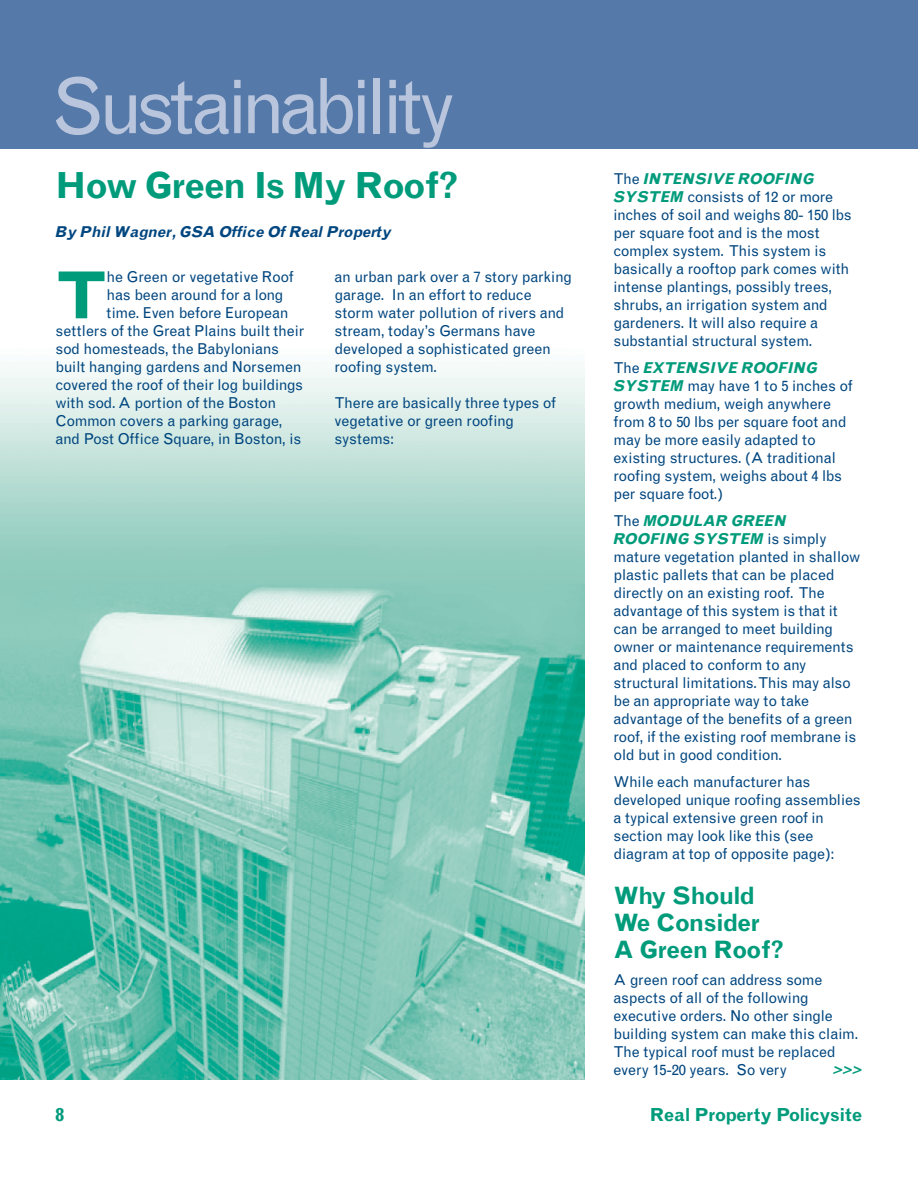
<style>
.page{position:relative;width:918px;height:1188px;background:#fff}
.page>*{position:absolute;margin:0;border:0;box-sizing:border-box;transform-origin:0 0}
.t1{font:76.5px "Grotesque";letter-spacing:-.075em;color:#b9c5dc}
.t2{font:700 64.95px "Grotesque";color:#009b7b}
.t3{font:700 36px "Grotesque";letter-spacing:-.035em;color:#009b7b}
.t4{font:700 24px/27px "Grotesque";letter-spacing:-.045em;color:#009b7b}
.t5{font:700 18px "Grotesque";letter-spacing:-.025em;color:#009b7b}
.t6{font:15px/18px "Grotesque";letter-spacing:-.015em;color:#00467f}
.t7{font:italic 700 15px "Grotesque";letter-spacing:-.02em;color:#00467f}
.t8{font:italic 700 15px "Grotesque";color:#009b7b}
.s1{font-weight:700;font-style:italic;color:#009b7b}
</style>
<div class="page">
<img style="left:0;top:367px;width:585px;height:713px">
<div style="left:0;top:0;width:918px;height:148px;background:#5579a8"></div>
<h1 class="t1" style="left:51px;top:78px;width:406px">Sustainability</h1>
<h3 class="t3" style="left:56px;top:172px;width:405px">How Green Is My Roof?</h3>
<p class="t7" style="left:56px;top:227px;width:338px">By Phil Wagner, GSA Office Of Real Property</p>
<h2 class="t2" style="left:56px;top:271px;width:54px">T</h2>
<p class="t6" style="left:106px;top:269px;width:189px">he Green or vegetative Roof</p>
<p class="t6" style="left:334px;top:269px;width:239px">an urban park over a 7 story parking garage. In an effort to reduce storm water pollution of rivers and stream, today’s Germans have developed a sophisticated green roofing system.</p>
<p class="t6" style="left:334px;top:395px;width:223px">There are basically three types of vegetative or green roofing systems:</p>
<p class="t6" style="left:106px;top:287px;width:179px">has been around for a long</p>
<p class="t6" style="left:106px;top:305px;width:184px">time. Even before European</p>
<p class="t6" style="left:56px;top:323px;width:250px">settlers of the Great Plains built their</p>
<p class="t6" style="left:56px;top:341px;width:225px">sod homesteads, the Babylonians</p>
<p class="t6" style="left:56px;top:359px;width:248px">built hanging gardens and Norsemen</p>
<p class="t6" style="left:56px;top:377px;width:249px">covered the roof of their log buildings</p>
<p class="t6" style="left:56px;top:395px;width:222px">with sod. A portion of the Boston</p>
<p class="t6" style="left:56px;top:413px;width:229px">Common covers a parking garage,</p>
<p class="t6" style="left:56px;top:431px;width:247px">and Post Office Square, in Boston, is</p>
<p class="t6" style="left:614px;top:171px;width:240px">The <span class="s1">INTENSIVE ROOFING<br>SYSTEM</span> consists of 12 or more inches of soil and weighs 80- 150 lbs per square foot and is the most complex system. This system is basically a rooftop park comes with intense plantings, possibly trees, shrubs, an irrigation system and gardeners. It will also require a substantial structural system.</p>
<p class="t6" style="left:614px;top:360px;width:241px">The <span class="s1">EXTENSIVE ROOFING<br>SYSTEM</span> may have 1 to 5 inches of growth medium, weigh anywhere from 8 to 50 lbs per square foot and may be more easily adapted to existing structures. (A traditional roofing system, weighs about 4 lbs per square foot.)</p>
<p class="t6" style="left:614px;top:513px;width:248px">The <span class="s1">MODULAR GREEN<br>ROOFING SYSTEM</span> is simply mature vegetation planted in shallow plastic pallets that can be placed directly on an existing roof. The advantage of this system is that it can be arranged to meet building owner or maintenance requirements and placed to conform to any structural limitations. This may also be an appropriate way to take advantage of the benefits of a green roof, if the existing roof membrane is old but in good condition.</p>
<p class="t6" style="left:614px;top:774px;width:249px">While each manufacturer has developed unique roofing assemblies a typical extensive green roof in section may look like this (see diagram at top of opposite page):</p>
<h3 class="t4" style="left:614px;top:884px;width:172px">Why Should<br>We Consider<br>A Green Roof?</h3>
<p class="t6" style="left:614px;top:972px;width:246px">A green roof can address some aspects of all of the following executive orders. No other single building system can make this claim.<br>The typical roof must be replaced every 15-20 years. So very</p>
<p class="t8" style="left:833px;top:1064px;width:31px">&gt;&gt;&gt;</p>
<p class="t5" style="left:56px;top:1108px;width:10px">8</p>
<p class="t5" style="left:650px;top:1108px;width:214px">Real Property Policysite</p>
</div>
